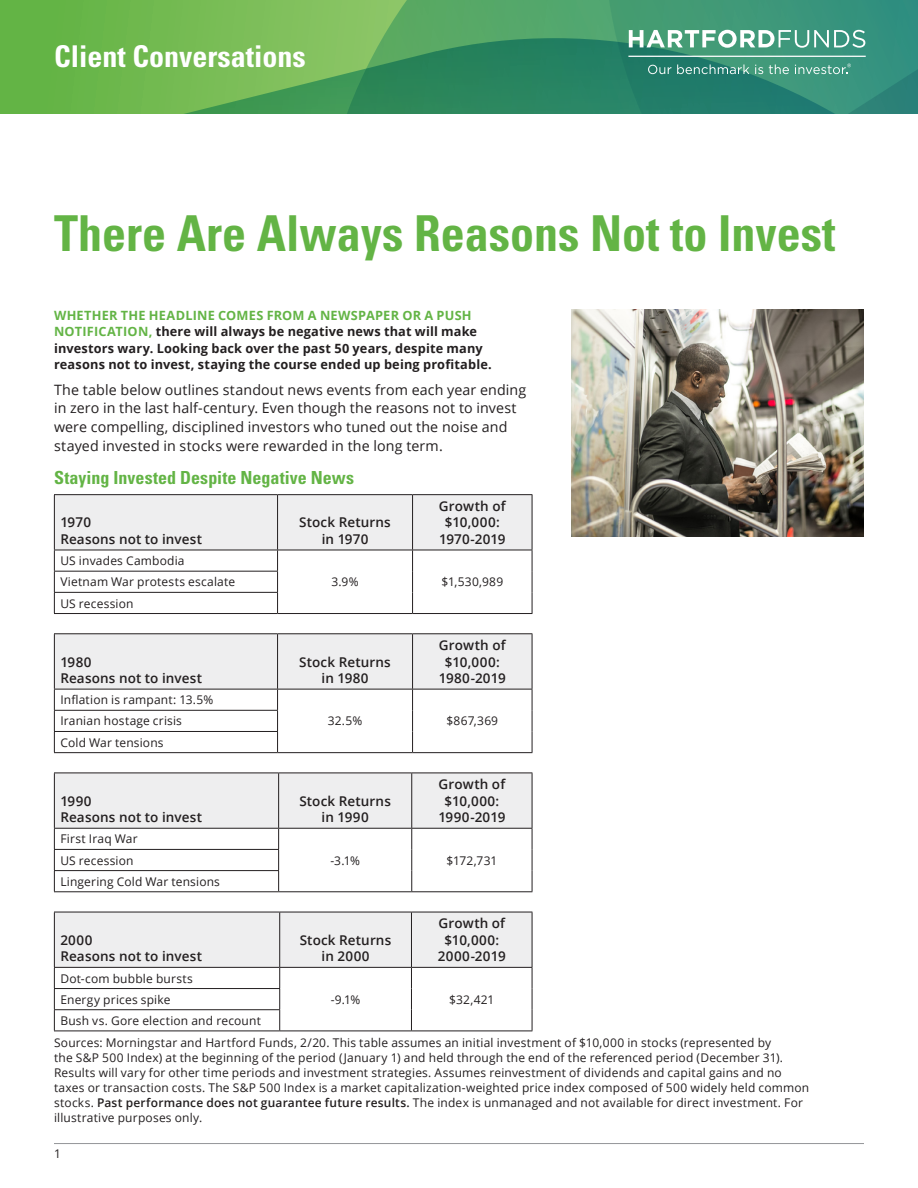
<style>
.page{position:relative;width:918px;height:1188px;background:#fff}
.page>*{position:absolute;margin:0;border:0;box-sizing:border-box;transform-origin:0 0}
.Paper_Title{font:700 condensed 49.5px "Univers";color:#63b445}
.t1{font:700 condensed 30px "Univers";color:#fff}
.t2{font:700 condensed 18px "Univers";letter-spacing:.005em;color:#63b445}
.Body_copy{font:14.25px/18.8px "Open Sans";letter-spacing:.01em;color:#231f20}
.Body_copy-2{font:600 13.5px/16.5px "Open Sans";letter-spacing:.01em;color:#231f20;text-align:center}
.Body_copy-3{font:700 12.75px/16.5px "Open Sans";letter-spacing:.015em;color:#231f20}
.Body_copy-4{font:12px/15px "Open Sans";letter-spacing:.015em;color:#231f20}
.s1{color:#63b445}
.s2{font-weight:600}
</style>
<div class="page">
<svg style="left:0;top:0;width:317px;height:38px;background:#71b950"></svg>
<svg style="left:317px;top:0;width:287px;height:38px;background:#63af67"></svg>
<svg style="left:0;top:38px;width:604px;height:75px;background:#52a356"></svg>
<svg style="left:604px;top:0;width:314px;height:113px;background:#40957e"></svg>
<hr style="left:54px;top:1143px;width:810px;height:1px;background:#939598">
<hr style="left:54px;top:494px;width:224px;height:1px;background:#231f20">
<hr style="left:278px;top:494px;width:135px;height:1px;background:#231f20">
<hr style="left:413px;top:494px;width:119px;height:1px;background:#231f20">
<svg style="left:54px;top:495px;width:479px;height:118px"></svg>
<hr style="left:54px;top:613px;width:224px;height:1px;background:#231f20">
<hr style="left:278px;top:613px;width:135px;height:1px;background:#231f20">
<hr style="left:413px;top:613px;width:119px;height:1px;background:#231f20">
<hr style="left:54px;top:633px;width:224px;height:1px;background:#231f20">
<hr style="left:278px;top:633px;width:135px;height:1px;background:#231f20">
<hr style="left:413px;top:633px;width:119px;height:1px;background:#231f20">
<svg style="left:54px;top:634px;width:479px;height:118px"></svg>
<hr style="left:54px;top:752px;width:224px;height:1px;background:#231f20">
<hr style="left:278px;top:752px;width:135px;height:1px;background:#231f20">
<hr style="left:413px;top:752px;width:119px;height:1px;background:#231f20">
<svg style="left:54px;top:773px;width:479px;height:118px"></svg>
<hr style="left:54px;top:891px;width:225px;height:1px;background:#231f20">
<hr style="left:279px;top:891px;width:133px;height:1px;background:#231f20">
<hr style="left:412px;top:891px;width:120px;height:1px;background:#231f20">
<svg style="left:54px;top:912px;width:479px;height:119px"></svg>
<hr style="left:54px;top:1031px;width:226px;height:1px;background:#231f20">
<hr style="left:280px;top:1031px;width:131px;height:1px;background:#231f20">
<hr style="left:411px;top:1031px;width:121px;height:1px;background:#231f20">
<img style="left:571px;top:310px;width:293px;height:227px">
<h2 class="t1" style="left:54px;top:38px;width:253px">Client Conversations</h2>
<p class="Paper_Title" style="left:54px;top:203px;width:783px">There Are Always Reasons Not to Invest</p>
<p class="Body_copy-3" style="left:54px;top:307px;width:439px"><span class="s1">WHETHER THE HEADLINE COMES FROM A NEWSPAPER OR A PUSH NOTIFICATION,</span> there will always be negative news that will make investors wary. Looking back over the past 50 years, despite many reasons not to invest, staying the course ended up being profitable.</p>
<p class="Body_copy" style="left:54px;top:380px;width:474px">The table below outlines standout news events from each year ending in zero in the last half-century. Even though the reasons not to invest were compelling, disciplined investors who tuned out the noise and stayed invested in stocks were rewarded in the long term.</p>
<p class="t2" style="left:54px;top:467px;width:302px">Staying Invested Despite Negative News</p>
<p class="Body_copy-2" style="left:60px;top:514px;width:143px;text-align:left">1970<br>Reasons not to invest</p>
<p class="Body_copy-2" style="left:299px;top:514px;width:93px">Stock Returns in 1970</p>
<p class="Body_copy-2" style="left:439px;top:498px;width:68px">Growth of $10,000:</p>
<p class="Body_copy-2" style="left:439px;top:531px;width:68px">1970-2019</p>
<p class="Body_copy-4" style="left:60px;top:553px;width:126px">US invades Cambodia</p>
<p class="Body_copy-4" style="left:60px;top:574px;width:176px">Vietnam War protests escalate</p>
<p class="Body_copy-4" style="left:331px;top:574px;width:29px">3.9%</p>
<p class="Body_copy-4" style="left:441px;top:574px;width:63px">$1,530,989</p>
<p class="Body_copy-4" style="left:60px;top:595px;width:75px">US recession</p>
<p class="Body_copy-2" style="left:60px;top:653px;width:143px;text-align:left">1980<br>Reasons not to invest</p>
<p class="Body_copy-2" style="left:299px;top:653px;width:93px">Stock Returns in 1980</p>
<p class="Body_copy-2" style="left:439px;top:637px;width:68px">Growth of $10,000:</p>
<p class="Body_copy-2" style="left:439px;top:670px;width:68px">1980-2019</p>
<p class="Body_copy-4" style="left:60px;top:692px;width:154px">Inflation is rampant: 13.5%</p>
<p class="Body_copy-4" style="left:60px;top:713px;width:123px">Iranian hostage crisis</p>
<p class="Body_copy-4" style="left:328px;top:713px;width:36px">32.5%</p>
<p class="Body_copy-4" style="left:446px;top:713px;width:53px">$867,369</p>
<p class="Body_copy-4" style="left:60px;top:734px;width:105px">Cold War tensions</p>
<p class="Body_copy-2" style="left:60px;top:792px;width:143px;text-align:left">1990<br>Reasons not to invest</p>
<p class="Body_copy-2" style="left:299px;top:792px;width:93px">Stock Returns in 1990</p>
<p class="Body_copy-2" style="left:439px;top:776px;width:68px">Growth of $10,000:</p>
<p class="Body_copy-2" style="left:438px;top:809px;width:69px">1990-2019</p>
<p class="Body_copy-4" style="left:60px;top:831px;width:79px">First Iraq War</p>
<p class="Body_copy-4" style="left:60px;top:852px;width:75px">US recession</p>
<p class="Body_copy-4" style="left:330px;top:852px;width:31px">-3.1%</p>
<p class="Body_copy-4" style="left:446px;top:852px;width:53px">$172,731</p>
<p class="Body_copy-4" style="left:60px;top:874px;width:161px">Lingering Cold War tensions</p>
<p class="Body_copy-2" style="left:60px;top:931px;width:143px;text-align:left">2000<br>Reasons not to invest</p>
<p class="Body_copy-2" style="left:300px;top:931px;width:93px">Stock Returns in 2000</p>
<p class="Body_copy-2" style="left:438px;top:915px;width:68px">Growth of $10,000:</p>
<p class="Body_copy-2" style="left:438px;top:948px;width:69px">2000-2019</p>
<p class="Body_copy-4" style="left:60px;top:970px;width:134px">Dot-com bubble bursts</p>
<p class="Body_copy-4" style="left:60px;top:992px;width:112px">Energy prices spike</p>
<p class="Body_copy-4" style="left:331px;top:992px;width:31px">-9.1%</p>
<p class="Body_copy-4" style="left:449px;top:992px;width:47px">$32,421</p>
<p class="Body_copy-4" style="left:60px;top:1013px;width:202px">Bush vs. Gore election and recount</p>
<p class="Body_copy-4" style="left:54px;top:1035px;width:757px">Sources: Morningstar and Hartford Funds, 2/20. This table assumes an initial investment of $10,000 in stocks (represented by<br>the S&amp;P 500 Index) at the beginning of the period (January 1) and held through the end of the referenced period (December 31).<br>Results will vary for other time periods and investment strategies. Assumes reinvestment of dividends and capital gains and no taxes or transaction costs. The S&amp;P 500 Index is a market capitalization-weighted price index composed of 500 widely held common stocks. <span class="s2">Past performance does not guarantee future results.</span> The index is unmanaged and not available for direct investment. For illustrative purposes only.</p>
<p class="Body_copy-4" style="left:54px;top:1145px;width:8px">1</p>
</div>
